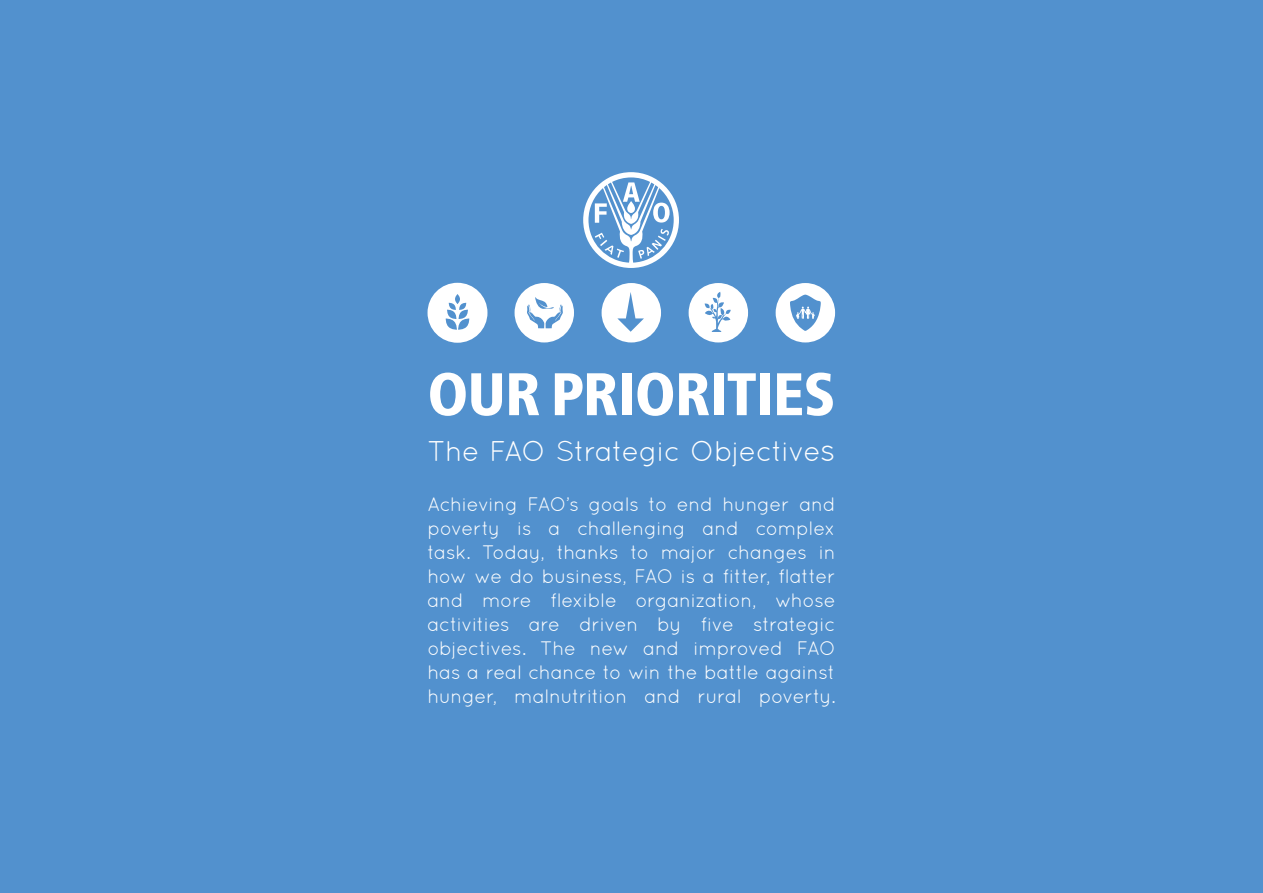
<style>
.page{position:relative;width:1263px;height:893px;background:#5291ce}
.page>*{position:absolute;margin:0;border:0;box-sizing:border-box;transform-origin:0 0}
.t1{font:900 condensed 60px "Frutiger LT Pro";letter-spacing:-.015em;color:#fff}
.t2{font:28.5px "Quicksand";letter-spacing:-.03em;color:#fff}
.t3{font:19.5px/24px "Quicksand";letter-spacing:-.02em;color:#fff;text-align:justify}
.s1{font-size:31.5px}
</style>
<div class="page">
<svg style="left:583px;top:172px;width:96px;height:96px"></svg>
<svg style="left:776px;top:283px;width:59px;height:59px"></svg>
<svg style="left:689px;top:283px;width:59px;height:59px"></svg>
<svg style="left:514px;top:283px;width:60px;height:59px"></svg>
<svg style="left:602px;top:283px;width:59px;height:59px"></svg>
<svg style="left:427px;top:283px;width:60px;height:60px"></svg>
<h1 class="t1" style="left:427px;top:358px;width:410px">OUR PRIORITIES</h1>
<h2 class="t2" style="left:427px;top:435px;width:410px">The FAO Strategic Objective<span class="s1">s</span></h2>
<p class="t3" style="left:427px;top:492px;width:410px">Achieving FAO’s goals to end hunger and poverty is a challenging and complex task. Today, thanks to major changes in how we do business, FAO is a fitter, flatter and more flexible organization, whose activities are driven by five strategic objectives. The new and improved FAO has a real chance to win the battle against hunger, malnutrition and rural poverty.</p>
</div>
